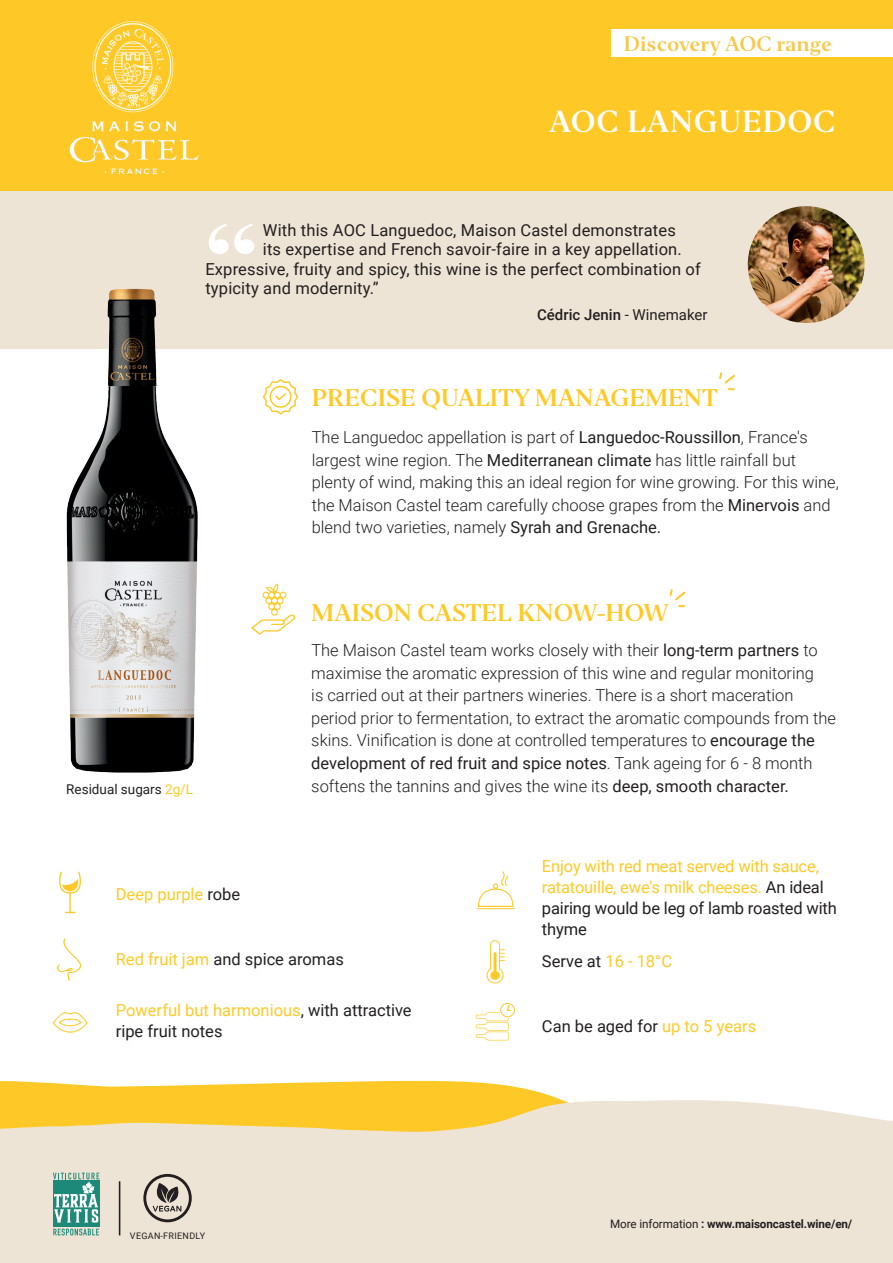
<style>
.page{position:relative;width:893px;height:1263px;background:#fff}
.page>*{position:absolute;margin:0;border:0;box-sizing:border-box;transform-origin:0 0}
.t1{font:700 28.5px "Editor";letter-spacing:.03em;color:#fff}
.t2{font:700 22.5px "Editor";color:#fec927}
.t3{font:700 19.5px "Editor";color:#f5c94f}
.t4{font:300 16.5px/22.5px "Roboto";color:#231f20}
.t5{font:16.5px/21px "Roboto";letter-spacing:.01em;color:#231f20}
.t6{font:16.5px/21px "Roboto";letter-spacing:-.01em;color:#fec927}
.t7{font:500 15px "Roboto";color:#231f20}
.t8{font:13.5px "Roboto";color:#231f20}
.t9{font:700 11.7px "Roboto";letter-spacing:-.01em;color:#231f20}
.t10{font:9px "Roboto";letter-spacing:.035em;color:#231f20}
.s1{font-weight:400}
.s2{color:#fec927}
.s3{color:#231f20}
</style>
<div class="page">
<div style="left:0;top:0;width:893px;height:192px;background:#fec927"></div>
<div style="left:0;top:192px;width:893px;height:157px;background:#ede4d5"></div>
<svg style="left:0;top:1080px;width:562px;height:20px;fill:#fec927"></svg>
<svg style="left:0;top:1100px;width:893px;height:163px;background:#eee1c3"></svg>
<svg style="left:59px;top:871px;width:22px;height:42px"></svg>
<svg style="left:53px;top:1012px;width:34px;height:21px"></svg>
<svg style="left:57px;top:938px;width:24px;height:43px"></svg>
<svg style="left:486px;top:940px;width:19px;height:43px"></svg>
<div style="left:500px;top:1003px;width:15px;height:14px;border:1px solid #fec927;border-radius:50%"></div>
<svg style="left:476px;top:1005px;width:35px;height:35px"></svg>
<svg style="left:476px;top:871px;width:39px;height:38px"></svg>
<img style="left:66px;top:288px;width:132px;height:485px">
<img style="left:69px;top:121px;width:130px;height:54px">
<svg style="left:209px;top:223px;width:45px;height:31px"></svg>
<svg style="left:263px;top:379px;width:35px;height:35px"></svg>
<img style="left:748px;top:206px;width:117px;height:117px;border-radius:58px">
<svg style="left:251px;top:583px;width:45px;height:52px"></svg>
<svg style="left:669px;top:589px;width:17px;height:18px"></svg>
<svg style="left:719px;top:372px;width:16px;height:18px"></svg>
<img style="left:92px;top:21px;width:82px;height:92px">
<svg style="left:143px;top:1174px;width:49px;height:48px;background:#ada59b"></svg>
<hr style="left:119px;top:1181px;width:1px;height:54px;background:#231f20">
<div style="left:53px;top:1181px;width:46px;height:46px;background:#1d8978"></div>
<svg style="left:53px;top:1228px;width:46px;height:7px"></svg>
<svg style="left:53px;top:1172px;width:46px;height:50px"></svg>
<div style="left:611px;top:30px;width:282px;height:27px;background:#fff"></div>
<p class="t3" style="left:624px;top:31px;width:210px">Discovery AOC range</p>
<h1 class="t1" style="left:549px;top:103px;width:288px">AOC LANGUEDOC</h1>
<p class="t5" style="left:263px;top:219px;width:414px">With this AOC Languedoc, Maison Castel demonstrates</p>
<p class="t5" style="left:263px;top:238px;width:420px">its expertise and French savoir-faire in a key appellation.</p>
<p class="t5" style="left:205px;top:258px;width:497px">Expressive, fruity and spicy, this wine is the perfect combination of</p>
<p class="t5" style="left:205px;top:277px;width:175px">typicity and modernity.”</p>
<p class="t7" style="left:537px;top:304px;width:172px">Cédric Jenin <span class="s1">- Winemaker</span></p>
<h2 class="t2" style="left:312px;top:384px;width:408px">PRECISE QUALITY MANAGEMENT</h2>
<p class="t8" style="left:66px;top:780px;width:128px">Residual sugars <span class="s2">2g/L</span></p>
<p class="t6" style="left:116px;top:883px;width:126px">Deep purple <span class="s3">robe</span></p>
<p class="t4" style="left:312px;top:425px;width:529px">The Languedoc appellation is part of <span class="s1">Languedoc-Roussillon</span>, France's largest wine region. The <span class="s1">Mediterranean climate</span> has little rainfall but plenty of wind, making this an ideal region for wine growing. For this wine, the Maison Castel team carefully choose grapes from the <span class="s1">Minervois</span> and blend two varieties, namely <span class="s1">Syrah and Grenache.</span></p>
<h2 class="t2" style="left:311px;top:598px;width:359px">MAISON CASTEL KNOW-HOW</h2>
<p class="t4" style="left:311px;top:639px;width:526px">The Maison Castel team works closely with their <span class="s1">long-term partners</span> to maximise the aromatic expression of this wine and regular monitoring<br>is carried out at their partners wineries. There is a short maceration period prior to fermentation, to extract the aromatic compounds from the skins. Vinification is done at controlled temperatures to <span class="s1">encourage the development of red fruit and spice notes</span>. Tank ageing for 6 - 8 month softens the tannins and gives the wine its <span class="s1">deep, smooth character.</span></p>
<p class="t6" style="left:542px;top:855px;width:296px">Enjoy with red meat served with sauce, ratatouille, ewe's milk cheeses. <span class="s3">An ideal pairing would be leg of lamb roasted with thyme</span></p>
<p class="t5" style="left:116px;top:948px;width:230px"><span class="s2">Red fruit jam</span> and spice aromas</p>
<p class="t5" style="left:116px;top:999px;width:297px"><span class="s2">Powerful but harmonious</span>, with attractive ripe fruit notes</p>
<p class="t10" style="left:130px;top:1229px;width:77px">VEGAN-FRIENDLY</p>
<p class="t5" style="left:542px;top:950px;width:132px">Serve at <span class="s2">16 - 18°C</span></p>
<p class="t5" style="left:542px;top:1015px;width:216px">Can be aged for <span class="s2">up to 5 years</span></p>
<p class="t9" style="left:610px;top:1215px;width:244px"><span class="s1">More information</span> : www.maisoncastel.wine/en/</p>
</div>
